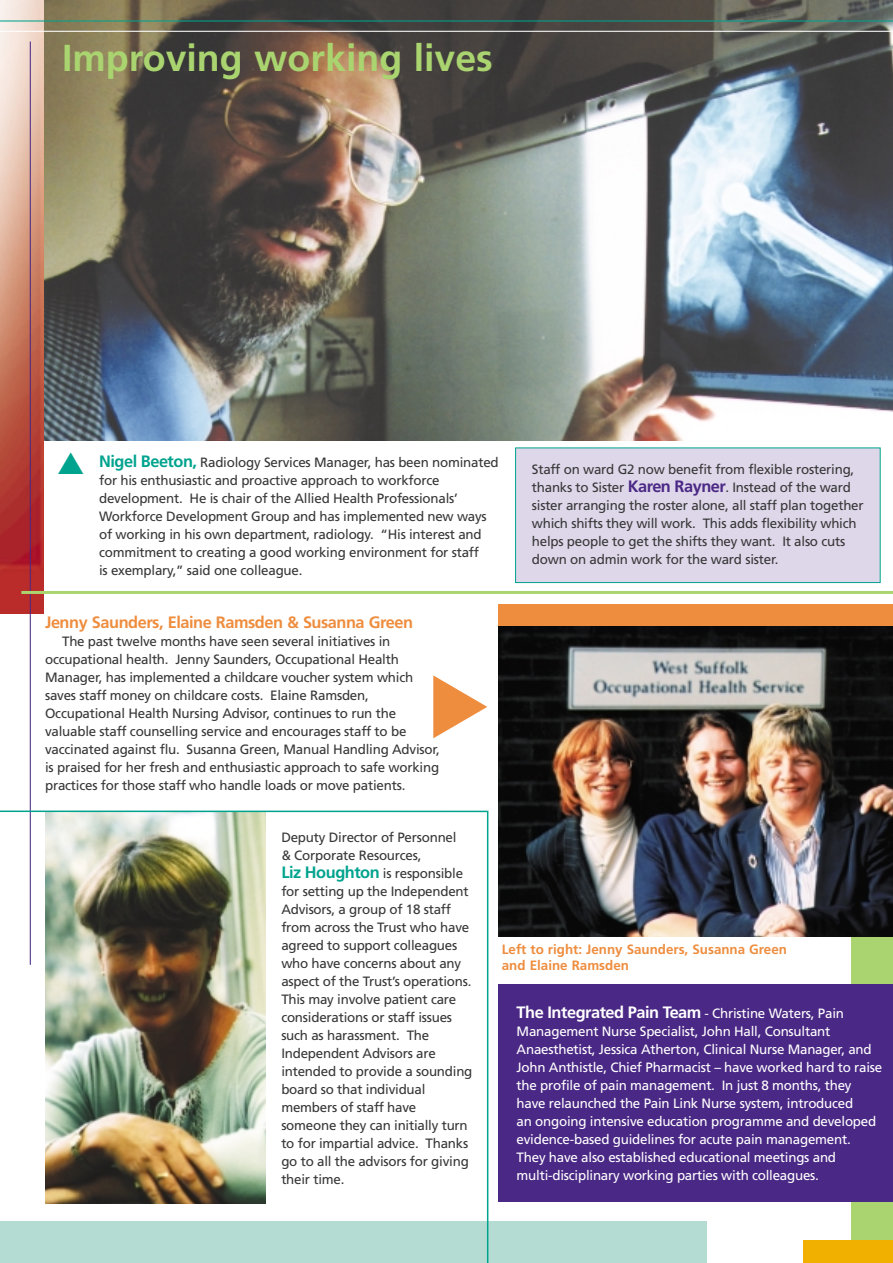
<style>
.page{position:relative;width:893px;height:1263px;background:#fff}
.page>*{position:absolute;margin:0;border:0;box-sizing:border-box;transform-origin:0 0}
.t1{font:700 37.5px "Frutiger";color:#aad46f}
.t2{font:30px "Monotype Sorts";color:#00a38e}
.t3{font:700 16.5px "Frutiger";letter-spacing:-.03em;color:#fff}
.t4{font:700 16.5px "Frutiger";letter-spacing:-.03em;color:#ee8d3e}
.t5{font:13.5px/18px "Frutiger";letter-spacing:-.015em;color:#373737}
.t6{font:13.5px/18px "Frutiger";letter-spacing:-.015em;color:#fff}
.t7{font:700 13.5px/16.2px "Frutiger";color:#ee8d3e}
.s1{font-weight:700;font-size:16.5px;color:#00a38e}
.s2{font-weight:700;font-size:16.5px;color:#4a2885}
.s3{font-weight:400;font-size:13.5px}
</style>
<div class="page">
<div style="left:515px;top:448px;width:365px;height:135px;background:#ded6e9"></div>
<div style="left:515px;top:448px;width:365px;height:135px;border:1px solid #00a38e"></div>
<div style="left:851px;top:760px;width:41px;height:493px;background:#aad46f"></div>
<div style="left:803px;top:1240px;width:89px;height:23px;background:#f1af00"></div>
<img style="left:44px;top:0;width:848px;height:441px">
<img style="left:0;top:0;width:44px;height:614px">
<hr style="left:0;top:20px;width:892px;height:2px;background:#00a38e">
<div style="left:0;top:1222px;width:707px;height:41px;background:#b4dcd3"></div>
<hr style="left:30px;top:42px;width:1px;height:923px;background:#4a2885">
<img style="left:498px;top:626px;width:394px;height:311px">
<hr style="left:0;top:31px;width:892px;height:1px;background:#fff">
<hr style="left:21px;top:591px;width:871px;height:3px;background:#aad46f">
<img style="left:0;top:810px;width:489px;height:453px">
<div style="left:498px;top:984px;width:394px;height:218px;background:#4a2885"></div>
<div style="left:498px;top:604px;width:394px;height:22px;background:#ee8d3e"></div>
<h1 class="t1" style="left:62px;top:43px;width:432px">Improving working lives</h1>
<h2 class="t2" style="left:58px;top:449px;width:28px">!</h2>
<p class="t5" style="left:99px;top:455px;width:401px"><span class="s1">Nigel Beeton,</span> Radiology Services Manager, has been nominated for his enthusiastic and proactive approach to workforce development. He is chair of the Allied Health Professionals’ Workforce Development Group and has implemented new ways of working in his own department, radiology. “His interest and commitment to creating a good working environment for staff<br>is exemplary,” said one colleague.</p>
<p class="t5" style="left:532px;top:461px;width:333px">Staff on ward G2 now benefit from flexible rostering, thanks to Sister <span class="s2">Karen Rayner</span>. Instead of the ward sister arranging the roster alone, all staff plan together which shifts they will work. This adds flexibility which helps people to get the shifts they want. It also cuts down on admin work for the ward sister.</p>
<p class="t4" style="left:45px;top:615px;width:369px">Jenny Saunders, Elaine Ramsden &amp; Susanna Green</p>
<p class="t5" style="left:45px;top:633px;width:396px;text-indent:17px">The past twelve months have seen several initiatives in occupational health. Jenny Saunders, Occupational Health Manager, has implemented a childcare voucher system which saves staff money on childcare costs. Elaine Ramsden, Occupational Health Nursing Advisor, continues to run the valuable staff counselling service and encourages staff to be vaccinated against flu. Susanna Green, Manual Handling Advisor, is praised for her fresh and enthusiastic approach to safe working practices for those staff who handle loads or move patients.</p>
<p class="t5" style="left:281px;top:829px;width:193px">Deputy Director of Personnel<br>&amp; Corporate Resources,<br><span class="s1">Liz Houghton</span> is responsible for setting up the Independent<br>Advisors, a group of 18 staff from across the Trust who have agreed to support colleagues who have concerns about any aspect of the Trust’s operations.<br>This may involve patient care considerations or staff issues such as harassment. The<br>Independent Advisors are intended to provide a sounding board so that individual members of staff have someone they can initially turn to for impartial advice. Thanks go to all the advisors for giving their time.</p>
<p class="t7" style="left:502px;top:942px;width:286px">Left to right: Jenny Saunders, Susanna Green and Elaine Ramsden</p>
<p class="t3" style="left:516px;top:1006px;width:329px">The Integrated Pain Team <span class="s3">- Christine Waters, Pain</span></p>
<p class="t6" style="left:516px;top:1024px;width:367px">Management Nurse Specialist, John Hall, Consultant Anaesthetist, Jessica Atherton, Clinical Nurse Manager, and John Anthistle, Chief Pharmacist – have worked hard to raise the profile of pain management. In just 8 months, they have relaunched the Pain Link Nurse system, introduced<br>an ongoing intensive education programme and developed evidence-based guidelines for acute pain management.<br>They have also established educational meetings and multi-disciplinary working parties with colleagues.</p>
</div>
